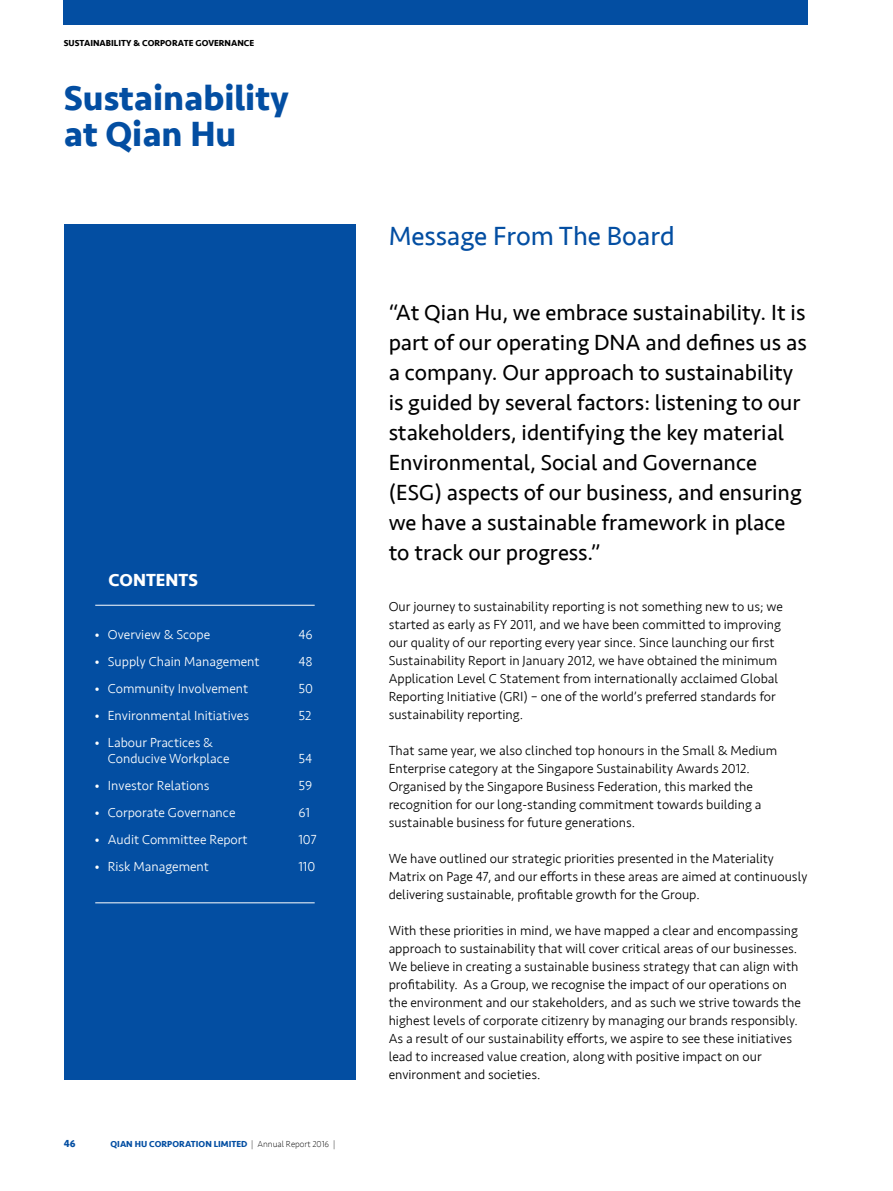
<style>
.page{position:relative;width:893px;height:1191px;background:#fff}
.page>*{position:absolute;margin:0;border:0;box-sizing:border-box;transform-origin:0 0}
.t1{font:700 36px/36px "Seravek";color:#034ea2}
.t2{font:27px "Seravek";color:#034ea2}
.t3{font:22.5px/30px "Seravek";color:#000}
.t4{font:700 18px "Seravek";color:#fff}
.t5{font:300 13.5px/18px "Seravek";color:#000}
.t6{font:300 13.5px/16.5px "Seravek";color:#fff}
.t7{font:700 10.5px "Seravek";color:#034ea2}
.t8{font:700 9px "Seravek";color:#034ea2}
.t9{font:700 9px "Seravek";color:#000}
.s1{font-weight:200;color:#000}
</style>
<div class="page">
<div style="left:64px;top:0;width:744px;height:24px;background:#034ea2"></div>
<div style="left:64px;top:224px;width:291px;height:855px;background:#034ea2"></div>
<hr style="left:95px;top:605px;width:220px;height:1px;background:#fff">
<hr style="left:95px;top:902px;width:220px;height:1px;background:#fff">
<p class="t9" style="left:64px;top:36px;width:192px">SUSTAINABILITY &amp; CORPORATE GOVERNANCE</p>
<h1 class="t1" style="left:64px;top:79px;width:226px">Sustainability at Qian Hu</h1>
<h3 class="t4" style="left:108px;top:565px;width:91px">CONTENTS</h3>
<p class="t6" style="left:94px;top:626px;width:117px">• Overview &amp; Scope</p>
<p class="t6" style="left:298px;top:626px;width:16px">46</p>
<p class="t6" style="left:94px;top:653px;width:167px">• Supply Chain Management</p>
<p class="t6" style="left:298px;top:653px;width:16px">48</p>
<p class="t6" style="left:94px;top:680px;width:155px">• Community Involvement</p>
<p class="t6" style="left:298px;top:680px;width:16px">50</p>
<p class="t6" style="left:94px;top:707px;width:156px">• Environmental Initiatives</p>
<p class="t6" style="left:298px;top:707px;width:14px">52</p>
<p class="t6" style="left:108px;top:734px;width:123px;text-indent:-14px">• Labour Practices &amp;<br>Conducive Workplace</p>
<p class="t6" style="left:298px;top:750px;width:15px">54</p>
<p class="t6" style="left:94px;top:777px;width:117px">• Investor Relations</p>
<p class="t6" style="left:298px;top:777px;width:15px">59</p>
<p class="t6" style="left:94px;top:804px;width:143px">• Corporate Governance</p>
<p class="t6" style="left:298px;top:804px;width:13px">61</p>
<p class="t6" style="left:94px;top:831px;width:155px">• Audit Committee Report</p>
<p class="t6" style="left:298px;top:831px;width:20px">107</p>
<p class="t6" style="left:94px;top:858px;width:116px">• Risk Management</p>
<p class="t6" style="left:298px;top:858px;width:18px">110</p>
<p class="t7" style="left:64px;top:1135px;width:13px">46</p>
<p class="t8" style="left:111px;top:1136px;width:226px">QIAN HU CORPORATION LIMITED <span class="s1">| Annual Report 2016 |</span></p>
<h2 class="t2" style="left:389px;top:215px;width:288px">Message From The Board</h2>
<p class="t3" style="left:389px;top:297px;width:420px">“At Qian Hu, we embrace sustainability. It is part of our operating DNA and defines us as a company. Our approach to sustainability is guided by several factors: listening to our stakeholders, identifying the key material Environmental, Social and Governance (ESG) aspects of our business, and ensuring we have a sustainable framework in place to track our progress.”</p>
<p class="t5" style="left:389px;top:598px;width:396px">Our journey to sustainability reporting is not something new to us; we started as early as FY 2011, and we have been committed to improving our quality of our reporting every year since. Since launching our first Sustainability Report in January 2012, we have obtained the minimum Application Level C Statement from internationally acclaimed Global Reporting Initiative (GRI) – one of the world’s preferred standards for sustainability reporting.</p>
<p class="t5" style="left:389px;top:742px;width:390px">That same year, we also clinched top honours in the Small &amp; Medium Enterprise category at the Singapore Sustainability Awards 2012.<br>Organised by the Singapore Business Federation, this marked the recognition for our long-standing commitment towards building a sustainable business for future generations.</p>
<p class="t5" style="left:389px;top:850px;width:420px">We have outlined our strategic priorities presented in the Materiality<br>Matrix on Page 47, and our efforts in these areas are aimed at continuously delivering sustainable, profitable growth for the Group.</p>
<p class="t5" style="left:389px;top:922px;width:414px">With these priorities in mind, we have mapped a clear and encompassing approach to sustainability that will cover critical areas of our businesses.<br>We believe in creating a sustainable business strategy that can align with profitability. As a Group, we recognise the impact of our operations on the environment and our stakeholders, and as such we strive towards the highest levels of corporate citizenry by managing our brands responsibly.<br>As a result of our sustainability efforts, we aspire to see these initiatives lead to increased value creation, along with positive impact on our environment and societies.</p>
</div>
